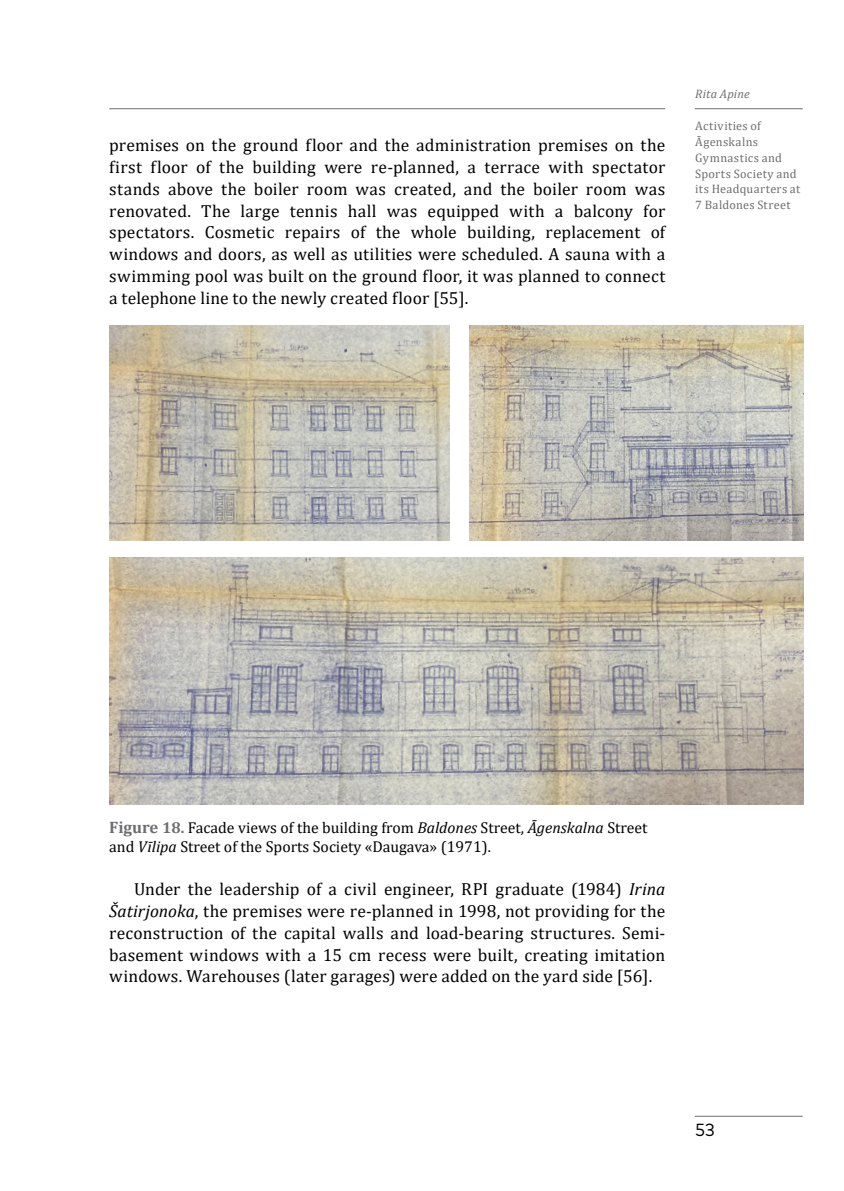
<style>
.page{position:relative;width:844px;height:1191px;background:#fff}
.page>*{position:absolute;margin:0;border:0;box-sizing:border-box;transform-origin:0 0}
.Pamats{font:17.5px/21.9px "Cambria";letter-spacing:.01em;color:#000;text-align:justify}
.t1{font:17.5px "Mark Pro";color:#000}
.Attela_paraksts{font:15.75px/19.2px "Cambria";color:#000}
.uz_malas_raksta_nosa{font:12.25px/15.8px "Cambria";letter-spacing:.025em;color:#6d6e71}
.uz_malas_autors{font:italic 12.25px "Cambria";letter-spacing:.01em;color:#6d6e71}
.s1{font-weight:700;font-size:16.62px;color:#6d6e71}
.s2{font-weight:700;color:#6d6e71}
.s3{font-style:italic}
</style>
<div class="page">
<hr style="left:694px;top:1115px;width:108px;height:1px;background:#6d6e71">
<hr style="left:109px;top:108px;width:556px;height:1px;background:#6d6e71">
<hr style="left:694px;top:108px;width:108px;height:1px;background:#6d6e71">
<img style="left:109px;top:326px;width:340px;height:214px">
<img style="left:469px;top:326px;width:333px;height:214px">
<img style="left:109px;top:557px;width:693px;height:247px">
<p class="Pamats" style="left:109px;top:134px;width:557px">premises on the ground floor and the administration premises on the first floor of the building were re-planned, a terrace with spectator stands above the boiler room was created, and the boiler room was renovated. The large tennis hall was equipped with a balcony for spectators. Cosmetic repairs of the whole building, replacement of windows and doors, as well as utilities were scheduled. A sauna with a swimming pool was built on the ground floor, it was planned to connect a telephone line to the newly created floor [55].</p>
<p class="uz_malas_autors" style="left:695px;top:86px;width:56px">Rita Apine</p>
<p class="uz_malas_raksta_nosa" style="left:695px;top:118px;width:106px">Activities of<br>Āgenskalns<br>Gymnastics and<br>Sports Society and its Headquarters at<br>7 Baldones Street</p>
<p class="Attela_paraksts" style="left:109px;top:817px;width:539px"><span class="s1">Figure</span> <span class="s2">18.</span> Facade views of the building from <span class="s3">Baldones</span> Street, <span class="s3">Āgenskalna</span> Street and <span class="s3">Vīlipa</span> Street of the Sports Society «Daugava» (1971).</p>
<p class="Pamats" style="left:109px;top:878px;width:557px;text-indent:25px">Under the leadership of a civil engineer, RPI graduate (1984) <span class="s3">Irina Šatirjonoka</span>, the premises were re-planned in 1998, not providing for the reconstruction of the capital walls and load-bearing structures. Semi&shy;basement windows with a 15 cm recess were built, creating imitation windows. Warehouses (later garages) were added on the yard side [56].</p>
<p class="t1" style="left:694px;top:1116px;width:21px">53</p>
</div>
